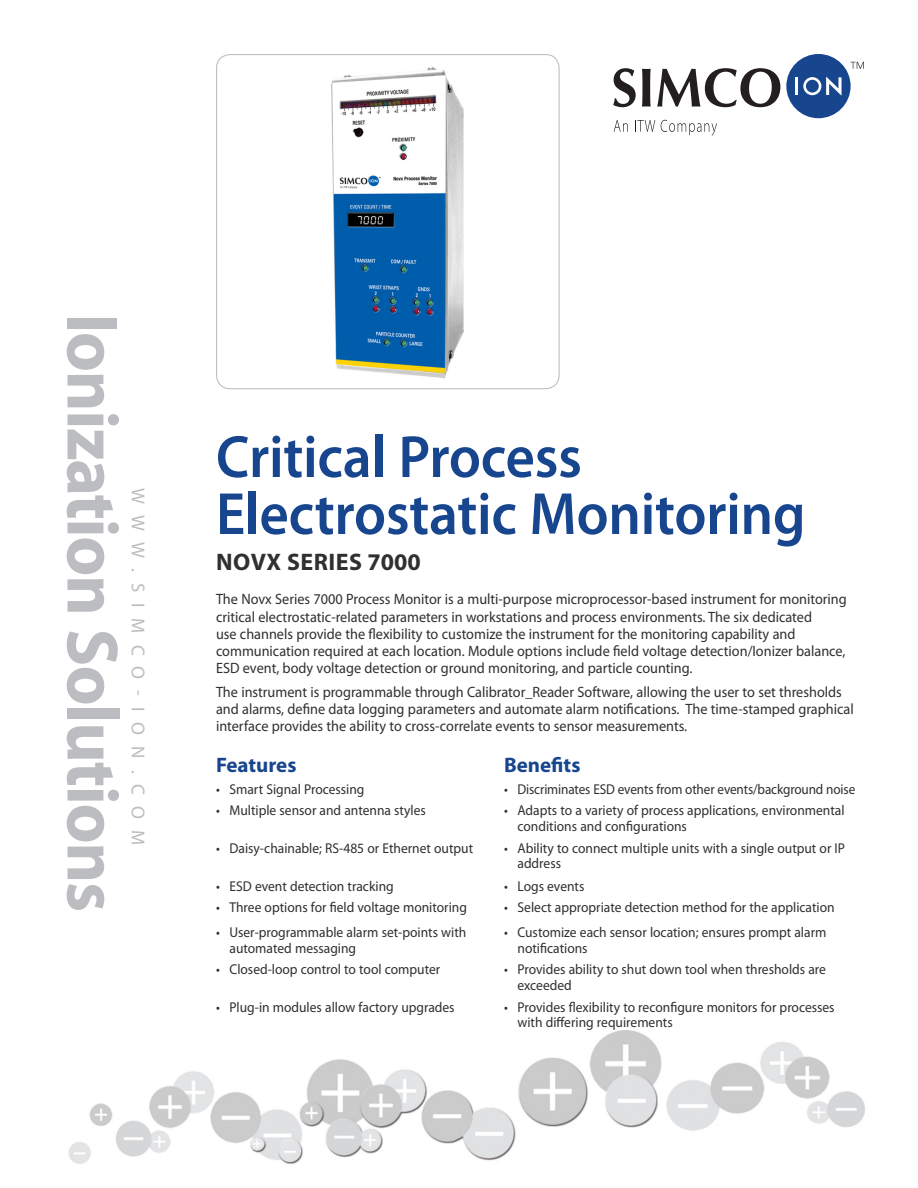
<style>
.page{position:relative;width:918px;height:1188px;background:#fff}
.page>*{position:absolute;margin:0;border:0;box-sizing:border-box;transform-origin:0 0}
.t1{font:700 73.5px "Myriad Pro";letter-spacing:-.02em;color:#bcbdc0;scale:.95 1}
.Cover__Main_head{font:600 60px/57px "Myriad Pro";letter-spacing:-.005em;color:#17468e;scale:.95 1}
.Cover__Subhead{font:700 24px "Myriad Pro";letter-spacing:.02em;color:#312f30}
.Cover__F_B_Head{font:700 21px "Myriad Pro";color:#17468e}
.t2{font:18.75px "Myriad Pro";letter-spacing:.59em;color:#bcbdc0}
.Cover__Body_Copy{font:15px/17.2px "Myriad Pro";color:#312f30;scale:.95 1}
.Cover__F_B_bullets{font:14.25px/15.8px "Myriad Pro";color:#312f30;scale:.95 1}
</style>
<div class="page">
<img style="left:331px;top:67px;width:133px;height:312px">
<div style="left:216px;top:54px;width:344px;height:335px;border:1px solid #bebfc2;border-radius:14px"></div>
<img style="left:68px;top:1030px;width:797px;height:134px">
<svg style="left:850px;top:62px;width:14px;height:7px"></svg>
<div style="left:786px;top:54px;width:65px;height:64px;background:#17468e;border-radius:50%"></div>
<hr style="left:795px;top:77px;width:3px;height:18px;background:#fff">
<svg style="left:803px;top:77px;width:39px;height:19px"></svg>
<svg style="left:613px;top:68px;width:23px;height:39px"></svg>
<svg style="left:642px;top:69px;width:9px;height:38px"></svg>
<svg style="left:657px;top:68px;width:123px;height:39px"></svg>
<svg style="left:614px;top:120px;width:14px;height:12px"></svg>
<svg style="left:635px;top:120px;width:20px;height:12px"></svg>
<svg style="left:661px;top:120px;width:56px;height:16px"></svg>
<h1 class="t1" style="left:140px;top:314px;width:632px;rotate:90deg">Ionization Solutions</h1>
<h3 class="t2" style="left:150px;top:488px;width:359px;rotate:90deg">WWW.SIMCO-ION.COM</h3>
<p class="Cover__Main_head" style="left:216px;top:427px;width:622px">Critical Process<br>Electrostatic Monitoring</p>
<p class="Cover__Subhead" style="left:216px;top:547px;width:206px">NOVX SERIES 7000</p>
<p class="Cover__Body_Copy" style="left:216px;top:590px;width:666px">The Novx Series 7000 Process Monitor is a multi-purpose microprocessor-based instrument for monitoring critical electrostatic-related parameters in workstations and process environments. The six dedicated<br>use channels provide the flexibility to customize the instrument for the monitoring capability and communication required at each location. Module options include field voltage detection/Ionizer balance, ESD event, body voltage detection or ground monitoring, and particle counting.</p>
<p class="Cover__Body_Copy" style="left:216px;top:683px;width:673px">The instrument is programmable through Calibrator_Reader Software, allowing the user to set thresholds and alarms, define data logging parameters and automate alarm notifications. The time-stamped graphical interface provides the ability to cross-correlate events to sensor measurements.</p>
<p class="Cover__F_B_Head" style="left:216px;top:751px;width:82px">Features</p>
<p class="Cover__F_B_Head" style="left:504px;top:751px;width:78px">Benefits</p>
<p class="Cover__F_B_bullets" style="left:216px;top:781px;width:158px">• Smart Signal Processing</p>
<p class="Cover__F_B_bullets" style="left:504px;top:781px;width:371px">• Discriminates ESD events from other events/background noise</p>
<p class="Cover__F_B_bullets" style="left:216px;top:802px;width:223px">• Multiple sensor and antenna styles</p>
<p class="Cover__F_B_bullets" style="left:518px;top:802px;width:346px;text-indent:-14px">• Adapts to a variety of process applications, environmental conditions and configurations</p>
<p class="Cover__F_B_bullets" style="left:216px;top:840px;width:272px">• Daisy-chainable; RS-485 or Ethernet output</p>
<p class="Cover__F_B_bullets" style="left:518px;top:840px;width:346px;text-indent:-14px">• Ability to connect multiple units with a single output or IP address</p>
<p class="Cover__F_B_bullets" style="left:216px;top:878px;width:189px">• ESD event detection tracking</p>
<p class="Cover__F_B_bullets" style="left:504px;top:878px;width:86px">• Logs events</p>
<p class="Cover__F_B_bullets" style="left:216px;top:899px;width:266px">• Three options for field voltage monitoring</p>
<p class="Cover__F_B_bullets" style="left:504px;top:899px;width:350px">• Select appropriate detection method for the application</p>
<p class="Cover__F_B_bullets" style="left:230px;top:924px;width:251px;text-indent:-14px">• User-programmable alarm set-points with automated messaging</p>
<p class="Cover__F_B_bullets" style="left:518px;top:924px;width:327px;text-indent:-14px">• Customize each sensor location; ensures prompt alarm notifications</p>
<p class="Cover__F_B_bullets" style="left:216px;top:962px;width:238px">• Closed-loop control to tool computer</p>
<p class="Cover__F_B_bullets" style="left:518px;top:962px;width:326px;text-indent:-14px">• Provides ability to shut down tool when thresholds are exceeded</p>
<p class="Cover__F_B_bullets" style="left:216px;top:999px;width:253px">• Plug-in modules allow factory upgrades</p>
<p class="Cover__F_B_bullets" style="left:518px;top:999px;width:335px;text-indent:-14px">• Provides flexibility to reconfigure monitors for processes with differing requirements</p>
</div>
